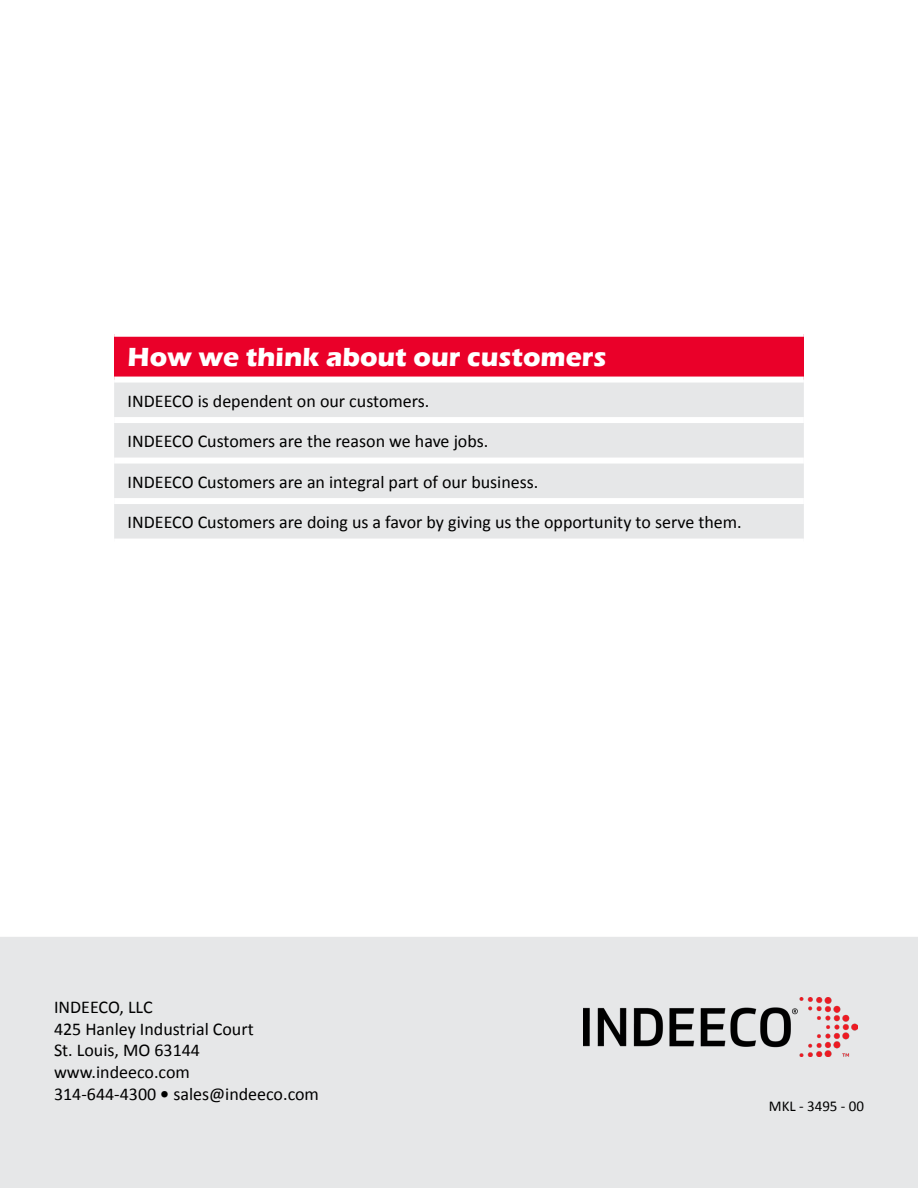
<style>
.page{position:relative;width:918px;height:1188px;background:#fff}
.page>*{position:absolute;margin:0;border:0;box-sizing:border-box;transform-origin:0 0}
.t1{font:700 27px "Eras ITC";color:#fff}
.t2{font:18px "Calibri";color:#000}
.t3{font:15px "Calibri";color:#000}
.s1{font-weight:700}
</style>
<div class="page">
<div style="left:0;top:937px;width:918px;height:251px;background:#e6e7e8"></div>
<div style="left:114px;top:334px;width:690px;height:46px;background:#ea0029"></div>
<div style="left:114px;top:383px;width:690px;height:156px;background:#e6e7e8"></div>
<div style="left:114px;top:331px;width:690px;height:6px;background:#fff"></div>
<div style="left:114px;top:377px;width:690px;height:6px;background:#fff"></div>
<div style="left:114px;top:417px;width:690px;height:6px;background:#fff"></div>
<div style="left:114px;top:458px;width:690px;height:6px;background:#fff"></div>
<div style="left:114px;top:498px;width:690px;height:6px;background:#fff"></div>
<img style="left:584px;top:997px;width:274px;height:60px">
<p class="t1" style="left:128px;top:342px;width:480px">How we think about our customers</p>
<p class="t2" style="left:128px;top:389px;width:303px">INDEECO is dependent on our customers.</p>
<p class="t2" style="left:128px;top:430px;width:362px">INDEECO Customers are the reason we have jobs.</p>
<p class="t2" style="left:128px;top:470px;width:412px">INDEECO Customers are an integral part of our business.</p>
<p class="t2" style="left:128px;top:511px;width:616px">INDEECO Customers are doing us a favor by giving us the opportunity to serve them.</p>
<p class="t2" style="left:54px;top:996px;width:100px">INDEECO, LLC</p>
<p class="t2" style="left:54px;top:1017px;width:201px">425 Hanley Industrial Court</p>
<p class="t2" style="left:54px;top:1039px;width:148px">St. Louis, MO 63144</p>
<p class="t2" style="left:54px;top:1061px;width:137px">www.indeeco.com</p>
<p class="t2" style="left:54px;top:1082px;width:267px">314-644-4300 <span class="s1">•</span> sales@indeeco.com</p>
<p class="t3" style="left:769px;top:1097px;width:97px">MKL - 3495 - 00</p>
</div>
